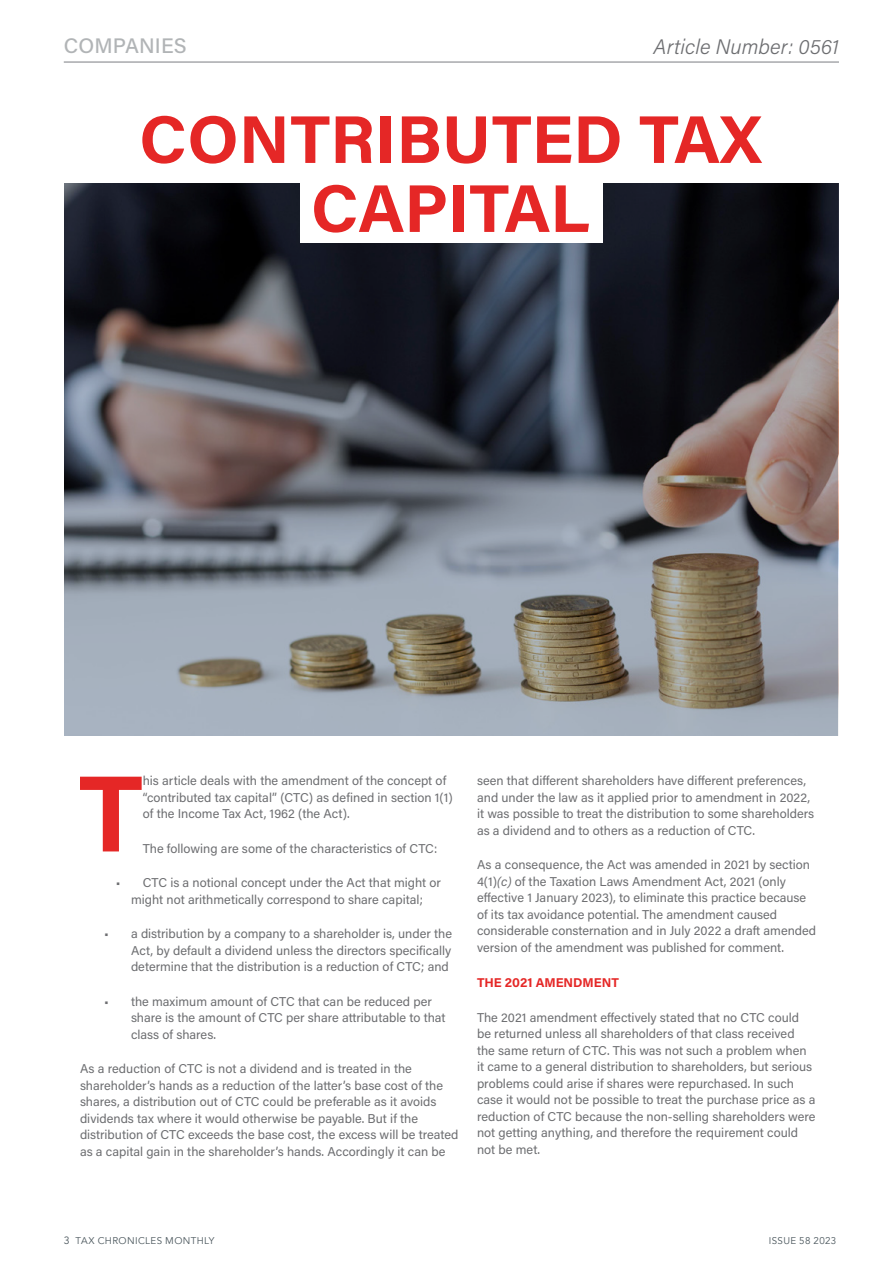
<style>
.page{position:relative;width:893px;height:1263px;background:#fff}
.page>*{position:absolute;margin:0;border:0;box-sizing:border-box;transform-origin:0 0}
.t1{font:700 108.6px "Acumin Pro";color:#e52726}
.t2{font:700 67.5px/69px "Acumin Pro";color:#e52726;text-align:center}
.t3{font:italic 300 21px "Acumin Pro";color:#6d6e71}
.t4{font:500 21px "Acumin Pro";letter-spacing:.005em;color:#b1b4b6}
.t5{font:12.75px/16.5px "Acumin Pro";color:#6d6e71}
.t6{font:700 12.75px "Acumin Pro";color:#e52726}
.t7{font:9.75px "Avenir";letter-spacing:.04em;color:#4a565c}
.s1{font-style:italic}
.s2{font-family:"Avenir LT Std";font-size:10.5px}
</style>
<div class="page">
<svg style="left:64px;top:184px;width:774px;height:552px;background:#5f6065"></svg>
<div style="left:300px;top:176px;width:303px;height:67px;background:#fff"></div>
<hr style="left:64px;top:61px;width:775px;height:2px;background:#a7a9ac">
<h3 class="t4" style="left:64px;top:31px;width:124px">COMPANIES</h3>
<h3 class="t3" style="left:654px;top:32px;width:187px">Article Number: 0561</h3>
<h2 class="t2" style="left:139px;top:102px;width:624px">CONTRIBUTED TAX<br>CAPITAL</h2>
<h1 class="t1" style="left:79px;top:737px;width:65px">T</h1>
<p class="t5" style="left:143px;top:772px;width:312px">his article deals with the amendment of the concept of “contributed tax capital” (CTC) as defined in section 1(1) of the Income Tax Act, 1962 (the Act).</p>
<p class="t5" style="left:143px;top:840px;width:296px">The following are some of the characteristics of CTC:</p>
<p class="t5" style="left:116px;top:874px;width:327px;text-align:center">• CTC is a notional concept under the Act that might or might not arithmetically correspond to share capital;</p>
<p class="t5" style="left:131px;top:925px;width:323px;text-align:justify;text-indent:-27px">• a distribution by a company to a shareholder is, under the Act, by default a dividend unless the directors specifically determine that the distribution is a reduction of CTC; and</p>
<p class="t5" style="left:131px;top:993px;width:316px;text-indent:-27px">• the maximum amount of CTC that can be reduced per share is the amount of CTC per share attributable to that class of shares.</p>
<p class="t5" style="left:80px;top:1060px;width:380px">As a reduction of CTC is not a dividend and is treated in the shareholder’s hands as a reduction of the latter’s base cost of the shares, a distribution out of CTC could be preferable as it avoids dividends tax where it would otherwise be payable. But if the distribution of CTC exceeds the base cost, the excess will be treated as a capital gain in the shareholder’s hands. Accordingly it can be</p>
<p class="t5" style="left:477px;top:772px;width:339px">seen that different shareholders have different preferences, and under the law as it applied prior to amendment in 2022, it was possible to treat the distribution to some shareholders as a dividend and to others as a reduction of CTC.</p>
<p class="t5" style="left:477px;top:856px;width:341px">As a consequence, the Act was amended in 2021 by section 4(1)<span class="s1">(c)</span> of the Taxation Laws Amendment Act, 2021 (only effective 1 January 2023), to eliminate this practice because of its tax avoidance potential. The amendment caused considerable consternation and in July 2022 a draft amended version of the amendment was published for comment.</p>
<p class="t6" style="left:477px;top:974px;width:143px">THE 2021 AMENDMENT</p>
<p class="t5" style="left:477px;top:1008px;width:340px">The 2021 amendment effectively stated that no CTC could be returned unless all shareholders of that class received the same return of CTC. This was not such a problem when it came to a general distribution to shareholders, but serious problems could arise if shares were repurchased. In such case it would not be possible to treat the purchase price as a reduction of CTC because the non-selling shareholders were not getting anything, and therefore the requirement could not be met.</p>
<p class="t7" style="left:64px;top:1234px;width:152px"><span class="s2">3</span> TAX CHRONICLES MONTHLY</p>
<p class="t7" style="left:769px;top:1234px;width:69px">ISSUE 58 2023</p>
</div>
